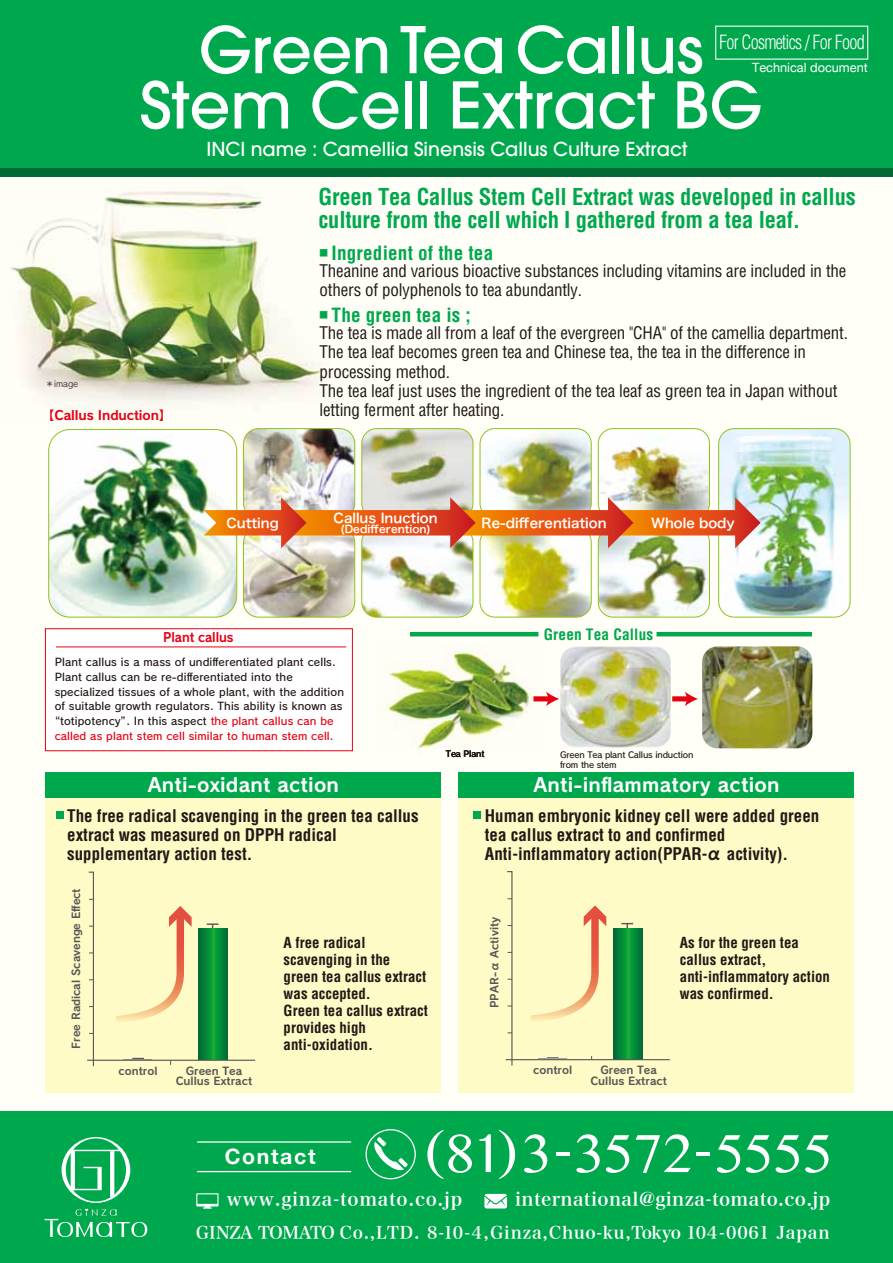
<style>
.page{position:relative;width:893px;height:1263px;background:#fffef7}
.page>*{position:absolute;margin:0;border:0;box-sizing:border-box;transform-origin:0 0}
.t1{font:500 63.75px "Avant Garde";color:#fff}
.t2{font:54.15px "Bangla MN";letter-spacing:-.03em;color:#fff}
.t3{font:700 condensed 22.65px/22.6px "Helvetica";letter-spacing:-.01em;color:#00a84d}
.t4{font:700 21.3px "Helvetica Neue";letter-spacing:.08em;color:#fff}
.t5{font:500 19.2px "Avant Garde";color:#fff}
.t6{font:19.2px "Rodin NTLG Pro B";letter-spacing:.01em;color:#fff}
.t7{font:700 condensed 19.2px "Helvetica";letter-spacing:.01em;color:#00a84d}
.t8{font:300 condensed 19.2px "Helvetica";letter-spacing:-.04em;color:#fff;scale:.95 1}
.t9{font:18.3px "Hira Min Pro N W6";letter-spacing:.02em;color:#fff}
.t10{font:18.3px "Hira Min Pro N W6";letter-spacing:.04em;color:#fff}
.t11{font:condensed 16.95px/19.2px "Helvetica";letter-spacing:-.01em;color:#221815}
.t12{font:700 condensed 16.95px/19.2px "Helvetica";color:#221815}
.t13{font:16.95px "Hira Min Pro N W6";letter-spacing:.04em;color:#fff}
.t14{font:700 condensed 15.3px "Helvetica";letter-spacing:.01em;color:#00a84d}
.t15{font:700 condensed 14.85px/17px "Helvetica";color:#221815}
.t16{font:13.2px "Hira Kaku Pro N W6";color:#fff}
.t17{font:12.75px "Helvetica Neue";color:#fff}
.t18{font:12.75px "Rodin NTLG Pro B";letter-spacing:-.01em;color:#e60012}
.t19{font:12.75px "Rodin NTLG Pro B";letter-spacing:-.01em;color:#e60012;scale:.94 1}
.t20{font:10.8px/10.5px "Rodin NTLG Pro B";color:#595757;text-align:center}
.t21{font:10.65px "Rodin NTLG Pro DB";letter-spacing:.01em;color:#221815}
.t22{font:10.65px "Rodin NTLG Pro DB";letter-spacing:.01em;color:#e60012}
.t23{font:10.5px "Hira Kaku Pro N W6";color:#fff}
.t24{font:8.55px/9.3px "Rodin NTLG Pro DB";letter-spacing:-.02em;color:#221815}
.t25{font:8.55px "Rodin NTLG Pro M";color:#221815}
.s1{color:#e60012}
.s2{font-family:"Rodin NTLG Pro B";font-weight:400;font-stretch:normal}
</style>
<div class="page">
<div style="left:0;top:1112px;width:893px;height:151px;background:#00a84d"></div>
<div style="left:0;top:0;width:893px;height:176px;background:#00a84d"></div>
<div style="left:0;top:168px;width:893px;height:8px;background:#006934"></div>
<div style="left:366px;top:1129px;width:50px;height:50px;border:1px solid #fff;border-radius:50%"></div>
<svg style="left:373px;top:1137px;width:35px;height:34px"></svg>
<svg style="left:484px;top:1194px;width:23px;height:14px"></svg>
<svg style="left:196px;top:1193px;width:23px;height:16px"></svg>
<svg style="left:62px;top:1137px;width:68px;height:66px"></svg>
<svg style="left:45px;top:1209px;width:102px;height:28px"></svg>
<hr style="left:197px;top:1171px;width:154px;height:1px;background:#fff">
<hr style="left:197px;top:1141px;width:154px;height:2px;background:#fff">
<img style="left:0;top:176px;width:382px;height:225px">
<hr style="left:410px;top:632px;width:128px;height:4px;background:#00a84d">
<hr style="left:656px;top:632px;width:156px;height:4px;background:#00a84d">
<div style="left:45px;top:772px;width:396px;height:321px;background:#fffbc7"></div>
<div style="left:45px;top:772px;width:396px;height:26px;background:#00a84d"></div>
<div style="left:458px;top:772px;width:396px;height:321px;background:#fffbc7"></div>
<div style="left:458px;top:772px;width:396px;height:26px;background:#00a84d"></div>
<div style="left:56px;top:811px;width:8px;height:8px;background:#00a84d"></div>
<div style="left:473px;top:811px;width:8px;height:8px;background:#00a84d"></div>
<div style="left:533px;top:696px;width:17px;height:5px;background:#e60012"></div>
<svg style="left:546px;top:692px;width:13px;height:14px"></svg>
<div style="left:672px;top:696px;width:17px;height:5px;background:#e60012"></div>
<svg style="left:685px;top:692px;width:13px;height:14px"></svg>
<img style="left:560px;top:646px;width:111px;height:102px">
<img style="left:702px;top:646px;width:110px;height:102px">
<svg style="left:207px;top:923px;width:11px;height:6px"></svg>
<svg style="left:124px;top:1058px;width:28px;height:2px"></svg>
<svg style="left:199px;top:929px;width:28px;height:131px;background:#038a38"></svg>
<hr style="left:87px;top:1060px;width:168px;height:1px;background:#595757">
<svg style="left:88px;top:871px;width:7px;height:196px"></svg>
<svg style="left:116px;top:906px;width:76px;height:116px"></svg>
<svg style="left:621px;top:923px;width:12px;height:5px"></svg>
<svg style="left:538px;top:1057px;width:29px;height:2px"></svg>
<svg style="left:613px;top:928px;width:29px;height:131px;background:#038937"></svg>
<hr style="left:506px;top:1059px;width:164px;height:1px;background:#595757">
<svg style="left:506px;top:871px;width:7px;height:195px"></svg>
<svg style="left:531px;top:905px;width:75px;height:117px"></svg>
<svg style="left:715px;top:26px;width:153px;height:34px"></svg>
<div style="left:45px;top:628px;width:308px;height:123px;background:#fff;border:1px solid #e60012"></div>
<hr style="left:56px;top:646px;width:290px;height:1px;background:#e60012">
<img style="left:598px;top:548px;width:111px;height:69px">
<div style="left:598px;top:527px;width:112px;height:90px;border:1px solid #8fc31f;border-radius:15px"></div>
<img style="left:50px;top:429px;width:187px;height:188px">
<div style="left:48px;top:429px;width:189px;height:188px;border:1px solid #8fc31f;border-radius:21px"></div>
<img style="left:480px;top:548px;width:110px;height:69px">
<div style="left:480px;top:527px;width:112px;height:90px;border:1px solid #8fc31f;border-radius:15px"></div>
<img style="left:363px;top:429px;width:110px;height:68px">
<div style="left:361px;top:428px;width:112px;height:91px;border:1px solid #8fc31f;border-radius:15px"></div>
<img style="left:363px;top:548px;width:110px;height:69px">
<div style="left:361px;top:527px;width:112px;height:90px;border:1px solid #8fc31f;border-radius:15px"></div>
<img style="left:244px;top:548px;width:111px;height:69px">
<div style="left:243px;top:527px;width:112px;height:90px;border:1px solid #8fc31f;border-radius:15px"></div>
<img style="left:719px;top:429px;width:131px;height:188px">
<div style="left:718px;top:428px;width:132px;height:189px;border:1px solid #8fc31f;border-radius:16px"></div>
<img style="left:245px;top:430px;width:110px;height:67px">
<div style="left:243px;top:428px;width:112px;height:91px;border:1px solid #8fc31f;border-radius:15px"></div>
<img style="left:598px;top:430px;width:110px;height:67px">
<div style="left:598px;top:428px;width:112px;height:91px;border:1px solid #8fc31f;border-radius:15px"></div>
<img style="left:480px;top:429px;width:110px;height:68px">
<div style="left:480px;top:428px;width:112px;height:91px;border:1px solid #8fc31f;border-radius:15px"></div>
<img style="left:204px;top:497px;width:557px;height:51px">
<img style="left:377px;top:643px;width:167px;height:106px">
<h1 class="t1" style="left:199px;top:11px;width:506px">GreenTea Callus</h1>
<p class="t8" style="left:719px;top:31px;width:155px">For Cosmetics / For Food</p>
<p class="t17" style="left:752px;top:57px;width:117px">Technical document</p>
<h1 class="t1" style="left:140px;top:66px;width:624px">Stem Cell Extract BG</h1>
<p class="t5" style="left:206px;top:137px;width:482px">INCI name : Camellia Sinensis Callus Culture Extract</p>
<h3 class="t3" style="left:318px;top:185px;width:539px">Green Tea Callus Stem Cell Extract was developed in callus culture from the cell which I gathered from a tea leaf.</h3>
<p class="t25" style="left:46px;top:378px;width:34px">＊image</p>
<p class="t18" style="left:42px;top:406px;width:131px">【Callus Induction】</p>
<p class="t7" style="left:320px;top:241px;width:175px"><sup>■</sup> Ingredient of the tea</p>
<p class="t11" style="left:320px;top:261px;width:528px">Theanine and various bioactive substances including vitamins are included in the others of polyphenols to tea abundantly.</p>
<p class="t7" style="left:320px;top:303px;width:153px"><sup>■</sup> The green tea is ;</p>
<p class="t11" style="left:320px;top:323px;width:530px">The tea is made all from a leaf of the evergreen "CHA" of the camellia department.<br>The tea leaf becomes green tea and Chinese tea, the tea in the difference in processing method.<br>The tea leaf just uses the ingredient of the tea leaf as green tea in Japan without letting ferment after heating.</p>
<p class="t16" style="left:334px;top:506px;width:106px">Callus Inuction</p>
<p class="t16" style="left:226px;top:511px;width:54px">Cutting</p>
<p class="t23" style="left:340px;top:519px;width:92px">(Dedifferention)</p>
<p class="t16" style="left:482px;top:511px;width:126px">Re-differentiation</p>
<p class="t16" style="left:651px;top:511px;width:85px">Whole body</p>
<p class="t19" style="left:163px;top:628px;width:76px">Plant callus</p>
<p class="t21" style="left:55px;top:655px;width:283px">Plant callus is a mass of undifferentiated plant cells.</p>
<p class="t21" style="left:55px;top:670px;width:240px">Plant callus can be re-differentiated into the</p>
<p class="t21" style="left:55px;top:684px;width:291px">specialized tissues of a whole plant, with the addition</p>
<p class="t21" style="left:55px;top:699px;width:289px">of suitable growth regulators. This ability is known as</p>
<p class="t21" style="left:49px;top:714px;width:286px">“totipotency”. In this aspect <span class="s1">the plant callus can be</span></p>
<p class="t22" style="left:55px;top:729px;width:280px">called as plant stem cell similar to human stem cell.</p>
<p class="t24" style="left:446px;top:749px;width:40px">Tea Plant</p>
<p class="t14" style="left:544px;top:625px;width:111px">Green Tea Callus</p>
<p class="t24" style="left:560px;top:750px;width:135px">Green Tea plant Callus induction from the stem</p>
<p class="t6" style="left:148px;top:772px;width:193px">Anti-oxidant action</p>
<p class="t6" style="left:533px;top:772px;width:248px">Anti-inflammatory action</p>
<p class="t12" style="left:67px;top:806px;width:353px">The free radical scavenging in the green tea callus extract was measured on DPPH radical supplementary action test.</p>
<p class="t12" style="left:485px;top:806px;width:336px">Human embryonic kidney cell were added green tea callus extract to and confirmed<br>Anti-inflammatory action(PPAR-<span class="s2">α</span> activity).</p>
<p class="t20" style="left:70px;top:1048px;width:162px;rotate:-90deg">Free Radical Scavenge Effect</p>
<p class="t20" style="left:118px;top:1065px;width:41px">control</p>
<p class="t20" style="left:176px;top:1065px;width:78px">Green Tea<br>Cullus Extract</p>
<p class="t15" style="left:284px;top:934px;width:146px">A free radical scavenging in the green tea callus extract was accepted.<br>Green tea callus extract provides high anti-oxidation.</p>
<p class="t20" style="left:489px;top:1008px;width:93px;rotate:-90deg">PPAR-α Activity</p>
<p class="t15" style="left:680px;top:934px;width:152px">As for the green tea callus extract, anti-inflammatory action was confirmed.</p>
<p class="t20" style="left:533px;top:1064px;width:41px">control</p>
<p class="t20" style="left:590px;top:1064px;width:78px">Green Tea<br>Cullus Extract</p>
<p class="t4" style="left:225px;top:1137px;width:92px">Contact</p>
<h2 class="t2" style="left:423px;top:1118px;width:410px">(81)3-3572-5555</h2>
<p class="t10" style="left:227px;top:1183px;width:237px">www.ginza-tomato.co.jp</p>
<p class="t9" style="left:515px;top:1183px;width:317px">international@ginza-tomato.co.jp</p>
<p class="t13" style="left:196px;top:1217px;width:635px">GINZA TOMATO Co.,LTD. 8-10-4,Ginza,Chuo-ku,Tokyo 104-0061 Japan</p>
</div>
